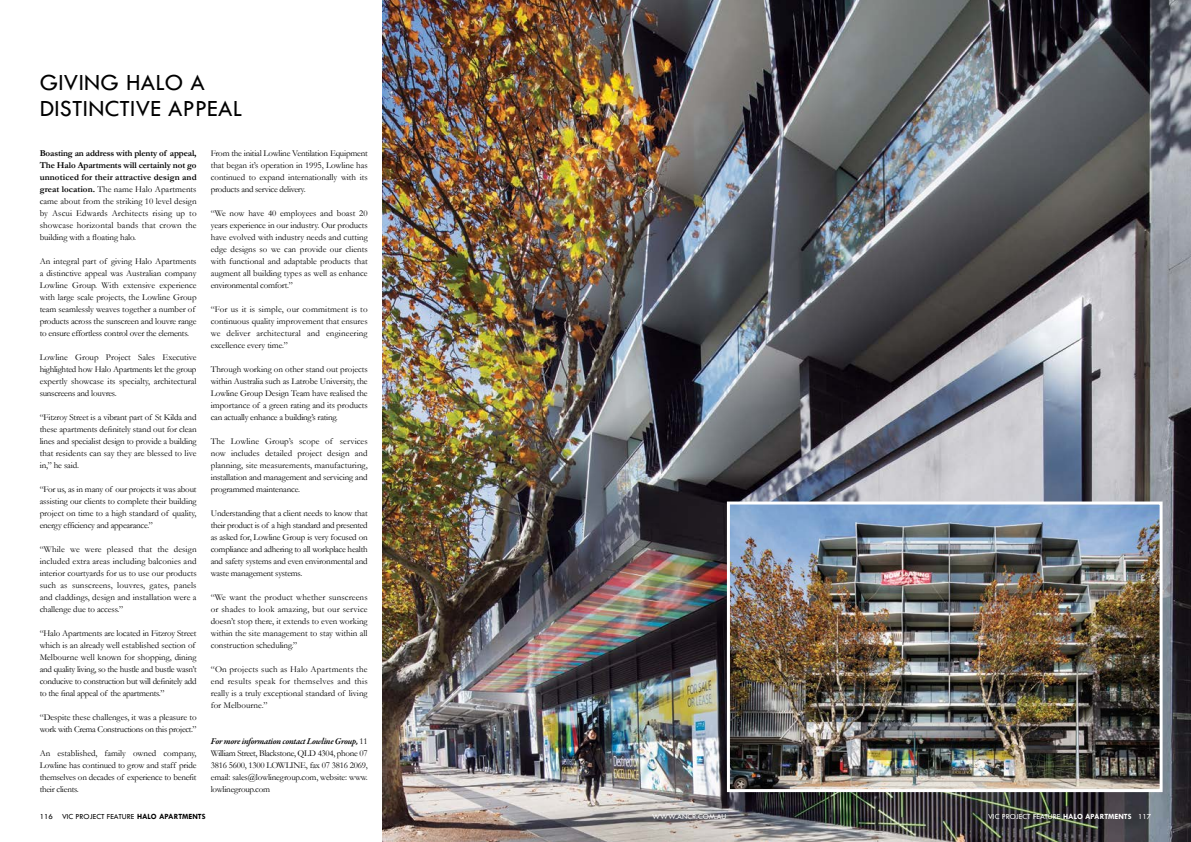
<style>
.page{position:relative;width:1191px;height:842px;background:#fff}
.page>*{position:absolute;margin:0;border:0;box-sizing:border-box;transform-origin:0 0}
.t1{font:24px "Tw Cen";color:#000}
.t2{font:9px/12px "Garamond";letter-spacing:-.01em;color:#000;text-align:justify}
.t3{font:italic 600 9px "Garamond Premr Pro";letter-spacing:-.03em;color:#000}
.t4{font:8px "Tw Cen";color:#fff}
.t5{font:8px "Tw Cen";color:#000}
.s1{font-weight:700}
.s2{font-family:"Garamond";font-weight:400;font-style:normal}
</style>
<div class="page">
<img style="left:383px;top:0;width:808px;height:842px">
<img style="left:731px;top:505px;width:427px;height:283px">
<div style="left:727px;top:501px;width:435px;height:291px;border:3px solid #fff"></div>
<h1 class="t1" style="left:40px;top:68px;width:30px">GIVIN</h1>
<h1 class="t1" style="left:100px;top:68px;width:56px">G HALO</h1>
<h1 class="t1" style="left:190px;top:68px;width:16px">A</h1>
<h1 class="t1" style="left:40px;top:94px;width:27px">DISTINCTIVE</h1>
<h1 class="t1" style="left:168px;top:94px;width:14px">APPEAL</h1>
<p class="t2" style="left:40px;top:147px;width:158px"><span class="s1">Boasting an address with plenty of appeal, The Halo Apartments will certainly not go unnoticed for their attractive design and great location.</span> The name Halo Apartments came about from the striking 10 level design by Ascui Edwards Architects rising up to showcase horizontal bands that crown the building with a floating halo.</p>
<p class="t2" style="left:40px;top:255px;width:158px;text-align:left">An integral part of giving Halo Apartments a distinctive appeal was Australian company Lowline Group. With extensive experience with large scale projects, the Lowline Group team seamlessly weaves together a number of products across the sunscreen and louvre range to ensure effortless control over the elements.</p>
<p class="t2" style="left:40px;top:351px;width:158px">Lowline Group Project Sales Executive highlighted how Halo Apartments let the group expertly showcase its specialty, architectural sunscreens and louvres.</p>
<p class="t2" style="left:40px;top:411px;width:158px">“Fitzroy Street is a vibrant part of St Kilda and these apartments definitely stand out for clean lines and specialist design to provide a building that residents can say they are blessed to live in,” he said.</p>
<p class="t2" style="left:40px;top:483px;width:158px">“For us, as in many of our projects it was about assisting our clients to complete their building project on time to a high standard of quality, energy efficiency and appearance.”</p>
<p class="t2" style="left:40px;top:543px;width:158px">“While we were pleased that the design included extra areas including balconies and interior courtyards for us to use our products such as sunscreens, louvres, gates, panels and claddings, design and installation were a challenge due to access.”</p>
<p class="t2" style="left:40px;top:627px;width:158px;text-align:left">“Halo Apartments are located in Fitzroy Street which is an already well established section of Melbourne well known for shopping, dining and quality living, so the hustle and bustle wasn’t conducive to construction but will definitely add to the final appeal of the apartments.”</p>
<p class="t2" style="left:40px;top:711px;width:158px">“Despite these challenges, it was a pleasure to work with Crema Constructions on this project.”</p>
<p class="t2" style="left:40px;top:747px;width:158px">An established, family owned company, Lowline has continued to grow and staff pride themselves on decades of experience to benefit their clients.</p>
<p class="t2" style="left:211px;top:147px;width:158px">From the initial Lowline Ventilation Equipment that began it’s operation in 1995, Lowline has continued to expand internationally with its products and service delivery.</p>
<p class="t2" style="left:211px;top:207px;width:158px">“We now have 40 employees and boast 20 years experience in our industry. Our products have evolved with industry needs and cutting edge designs so we can provide our clients with functional and adaptable products that augment all building types as well as enhance environmental comfort.”</p>
<p class="t2" style="left:211px;top:303px;width:158px">“For us it is simple, our commitment is to continuous quality improvement that ensures we deliver architectural and engineering excellence every time.”</p>
<p class="t2" style="left:211px;top:363px;width:158px">Through working on other stand out projects within Australia such as Latrobe University, the Lowline Group Design Team have realised the importance of a green rating and its products can actually enhance a building’s rating.</p>
<p class="t2" style="left:211px;top:435px;width:158px">The Lowline Group’s scope of services now includes detailed project design and planning, site measurements, manufacturing, installation and management and servicing and programmed maintenance.</p>
<p class="t2" style="left:211px;top:507px;width:158px">Understanding that a client needs to know that their product is of a high standard and presented as asked for, Lowline Group is very focused on compliance and adhering to all workplace health and safety systems and even environmental and waste management systems.</p>
<p class="t2" style="left:211px;top:591px;width:158px">“We want the product whether sunscreens or shades to look amazing, but our service doesn’t stop there, it extends to even working within the site management to stay within all construction scheduling.”</p>
<p class="t2" style="left:211px;top:663px;width:158px">“On projects such as Halo Apartments the end results speak for themselves and this really is a truly exceptional standard of living for Melbourne.”</p>
<p class="t3" style="left:211px;top:736px;width:158px">For more information contact Lowline Group, <span class="s2">11</span></p>
<p class="t2" style="left:211px;top:747px;width:158px">William Street, Blackstone, QLD 4304, phone 07<br>3816 5600, 1300 LOWLINE, fax 07 3816 2069, email: sales@lowlinegroup.com, website: www. lowlinegroup.com</p>
<p class="t5" style="left:40px;top:811px;width:167px">116 VIC PROJECT FEATURE <span class="s1">HALO APARTMENTS</span></p>
<p class="t4" style="left:652px;top:811px;width:76px">WWW.ANCR.COM.AU</p>
<p class="t4" style="left:988px;top:811px;width:165px">VIC PROJECT FEATURE <span class="s1">HALO APARTMENTS</span> 117</p>
</div>
